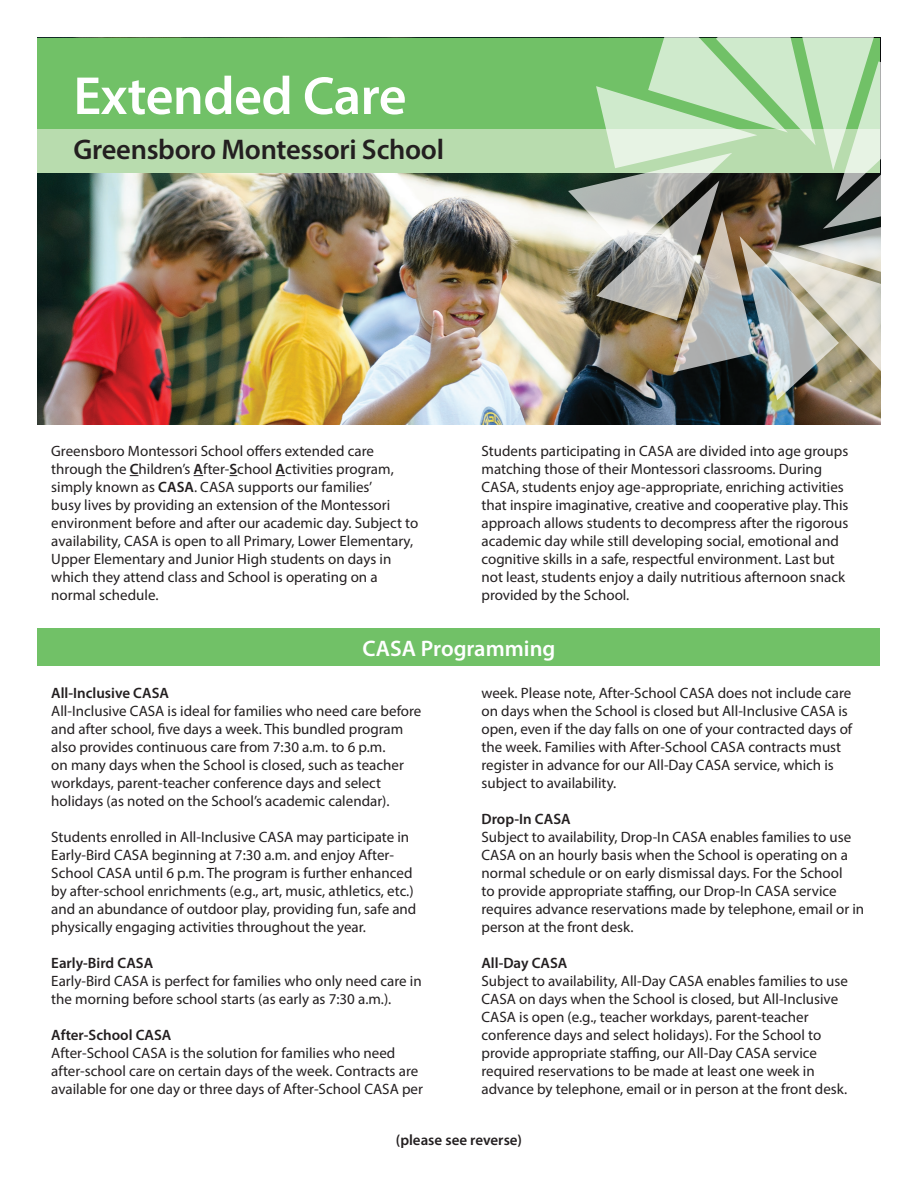
<style>
.page{position:relative;width:918px;height:1188px;background:#fff}
.page>*{position:absolute;margin:0;border:0;box-sizing:border-box;transform-origin:0 0}
.t1{font:600 54px "Myriad Pro";letter-spacing:-.01em;color:#fff}
.t2{font:600 28.5px "Myriad Pro";letter-spacing:-.01em;color:#231f20}
.t3{font:600 22.5px "Myriad Pro";color:#fff}
.t4{font:15px/18px "Myriad Pro";color:#231f20}
.t5{font:600 15px "Myriad Pro";color:#231f20}
.s1{font-weight:600}
</style>
<div class="page">
<div style="left:38px;top:628px;width:842px;height:38px;background:#71c167"></div>
<img style="left:38px;top:173px;width:842px;height:251px">
<div style="left:38px;top:38px;width:842px;height:92px;background:#71c167"></div>
<div style="left:38px;top:130px;width:842px;height:43px;background:#b8dcae"></div>
<img style="left:568px;top:37px;width:313px;height:363px">
<p class="t1" style="left:73px;top:62px;width:335px">Extended Care</p>
<p class="t2" style="left:73px;top:132px;width:372px">Greensboro Montessori School</p>
<p class="t4" style="left:51px;top:442px;width:369px">Greensboro Montessori School offers extended care through the <span class="s1">C</span>hildren’s <span class="s1">A</span>fter-<span class="s1">S</span>chool <span class="s1">A</span>ctivities program, simply known as <span class="s1">CASA</span>. CASA supports our families’<br>busy lives by providing an extension of the Montessori environment before and after our academic day. Subject to availability, CASA is open to all Primary, Lower Elementary, Upper Elementary and Junior High students on days in which they attend class and School is operating on a normal schedule.</p>
<p class="t4" style="left:482px;top:442px;width:369px">Students participating in CASA are divided into age groups matching those of their Montessori classrooms. During CASA, students enjoy age-appropriate, enriching activities that inspire imaginative, creative and cooperative play. This approach allows students to decompress after the rigorous academic day while still developing social, emotional and cognitive skills in a safe, respectful environment. Last but not least, students enjoy a daily nutritious afternoon snack provided by the School.</p>
<p class="t3" style="left:363px;top:634px;width:194px">CASA Programming</p>
<p class="t4" style="left:51px;top:684px;width:372px"><span class="s1">All-Inclusive CASA<br></span>All-Inclusive CASA is ideal for families who need care before and after school, five days a week. This bundled program also provides continuous care from 7:30 a.m. to 6 p.m.<br>on many days when the School is closed, such as teacher workdays, parent-teacher conference days and select holidays (as noted on the School’s academic calendar).</p>
<p class="t4" style="left:51px;top:828px;width:367px">Students enrolled in All-Inclusive CASA may participate in Early-Bird CASA beginning at 7:30 a.m. and enjoy After-School CASA until 6 p.m. The program is further enhanced by after-school enrichments (e.g., art, music, athletics, etc.) and an abundance of outdoor play, providing fun, safe and physically engaging activities throughout the year.</p>
<p class="t4" style="left:51px;top:954px;width:372px"><span class="s1">Early-Bird CASA<br></span>Early-Bird CASA is perfect for families who only need care in the morning before school starts (as early as 7:30 a.m.).</p>
<p class="t4" style="left:51px;top:1026px;width:373px"><span class="s1">After-School CASA<br></span>After-School CASA is the solution for families who need after-school care on certain days of the week. Contracts are available for one day or three days of After-School CASA per</p>
<p class="t4" style="left:482px;top:684px;width:372px">week. Please note, After-School CASA does not include care on days when the School is closed but All-Inclusive CASA is open, even if the day falls on one of your contracted days of the week. Families with After-School CASA contracts must register in advance for our All-Day CASA service, which is subject to availability.</p>
<p class="t4" style="left:482px;top:810px;width:384px"><span class="s1">Drop-In CASA<br></span>Subject to availability, Drop-In CASA enables families to use CASA on an hourly basis when the School is operating on a normal schedule or on early dismissal days. For the School<br>to provide appropriate staffing, our Drop-In CASA service requires advance reservations made by telephone, email or in person at the front desk.</p>
<p class="t4" style="left:482px;top:954px;width:368px"><span class="s1">All-Day CASA<br></span>Subject to availability, All-Day CASA enables families to use CASA on days when the School is closed, but All-Inclusive CASA is open (e.g., teacher workdays, parent-teacher conference days and select holidays). For the School to provide appropriate staffing, our All-Day CASA service required reservations to be made at least one week in advance by telephone, email or in person at the front desk.</p>
<p class="t5" style="left:396px;top:1131px;width:128px">(please see reverse)</p>
</div>
